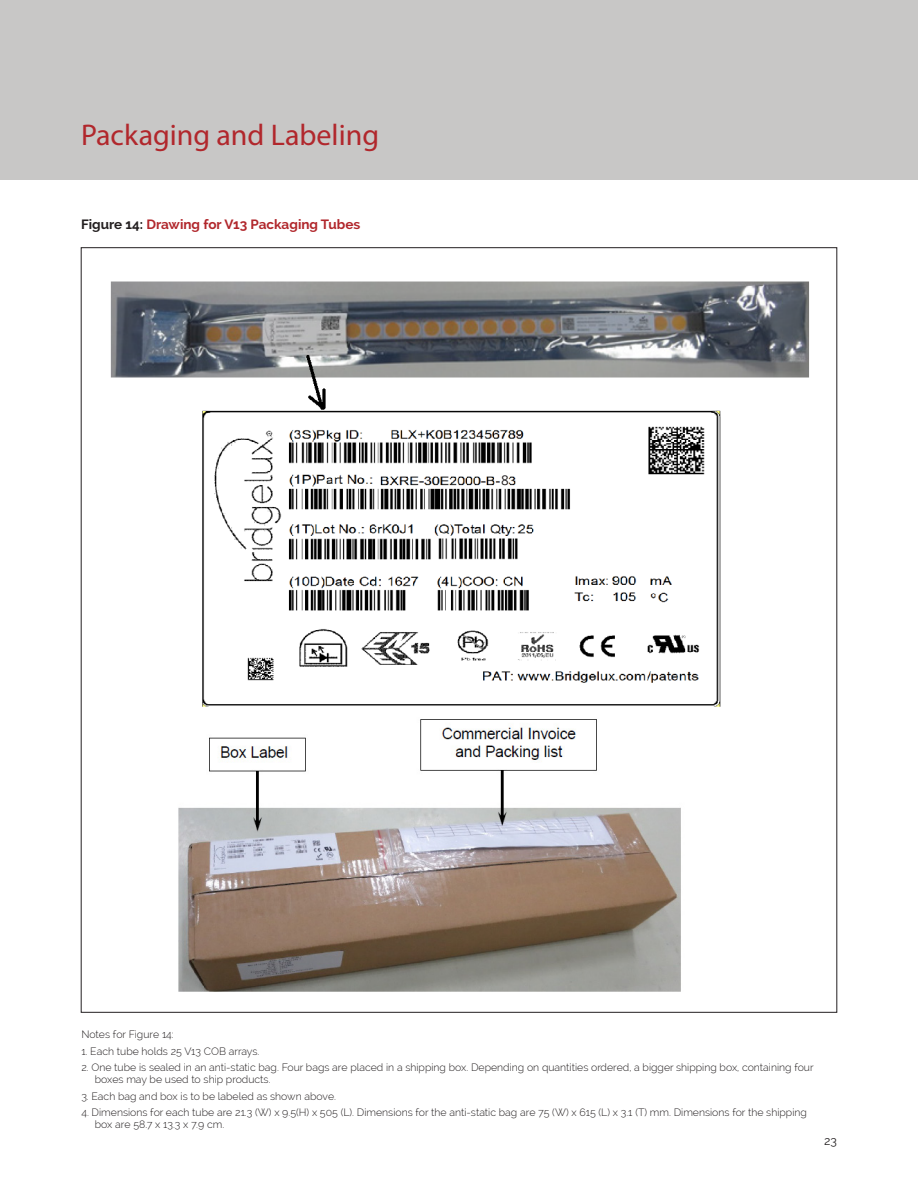
<style>
.page{position:relative;width:918px;height:1188px;background:#fff}
.page>*{position:absolute;margin:0;border:0;box-sizing:border-box;transform-origin:0 0}
.section_header{font:30px "Myriad Pro";color:#b1272c}
.main_text_block{font:700 13.5px "Raleway";color:#b1272c}
.t1{font:13.5px "Open Sans";color:#231f20}
.t2{font:12px "Raleway";color:#231f20}
.main_text_block-2{font:300 10.5px/12px "Raleway";color:#231f20}
.s1{color:#231f20}
</style>
<div class="page">
<div style="left:0;top:0;width:918px;height:180px;background:#c8c7c6"></div>
<img style="left:178px;top:719px;width:503px;height:273px">
<img style="left:110px;top:281px;width:700px;height:426px">
<div style="left:501px;top:475px;width:7px;height:11px;background:#fff"></div>
<p class="section_header" style="left:81px;top:117px;width:300px">Packaging and Labeling</p>
<p class="main_text_block" style="left:81px;top:216px;width:281px"><span class="s1">Figure 14:</span> Drawing for V13 Packaging Tubes</p>
<p class="t1" style="left:501px;top:471px;width:9px">8</p>
<p class="main_text_block-2" style="left:81px;top:1028px;width:94px">Notes for Figure 14:</p>
<p class="main_text_block-2" style="left:81px;top:1045px;width:180px">1. Each tube holds 25 V13 COB arrays.</p>
<p class="main_text_block-2" style="left:95px;top:1061px;width:720px;text-indent:-14px">2. One tube is sealed in an anti-static bag. Four bags are placed in a shipping box. Depending on quantities ordered, a bigger shipping box, containing four boxes may be used to ship products.</p>
<p class="main_text_block-2" style="left:81px;top:1090px;width:256px">3. Each bag and box is to be labeled as shown above.</p>
<p class="main_text_block-2" style="left:95px;top:1106px;width:714px;text-indent:-14px">4. Dimensions for each tube are 21.3 (W) x 9.5(H) x 505 (L). Dimensions for the anti-static bag are 75 (W) x 615 (L) x 3.1 (T) mm. Dimensions for the shipping box are 58.7 x 13.3 x 7.9 cm.</p>
<p class="t2" style="left:824px;top:1134px;width:14px">23</p>
</div>
